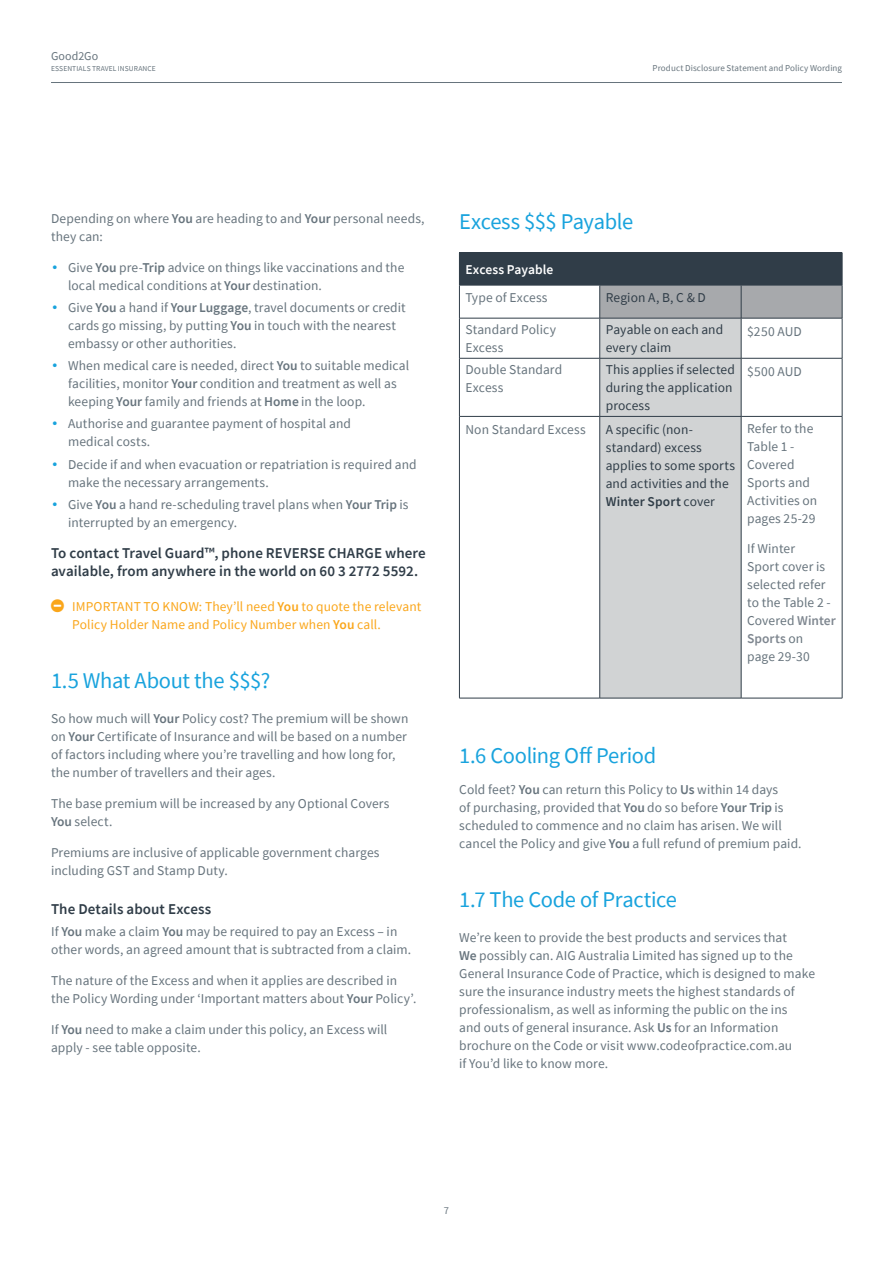
<style>
.page{position:relative;width:893px;height:1263px;background:#fff}
.page>*{position:absolute;margin:0;border:0;box-sizing:border-box;transform-origin:0 0}
.t1{font:22.5px "Source Sans Pro";letter-spacing:-.015em;color:#19a3dd}
.t2{font:600 15px/18px "Source Sans Pro";letter-spacing:.005em;color:#303d48}
.t3{font:13.5px/18px "Source Sans Pro";letter-spacing:.005em;color:#67747d}
.t4{font:13.5px/18px "Source Sans Pro";letter-spacing:.005em;color:#303d48}
.t5{font:13.5px/18px "Source Sans Pro";letter-spacing:.005em;color:#faa61a}
.t6{font:600 13.5px "Source Sans Pro";color:#fff}
.t7{font:12px "Source Sans Pro";letter-spacing:.005em;color:#67747d}
.t8{font:10.5px "Source Sans Pro";color:#67747d}
.t9{font:9px "Source Sans Pro";letter-spacing:.01em;color:#67747d}
.t10{font:7.5px "Source Sans Pro";letter-spacing:.01em;color:#67747d}
.s1{font-weight:600}
.s2{font-family:"AIG Futura";font-size:12.75px;color:#19a3dd}
.s3{font-weight:600;color:#7f8790}
</style>
<div class="page">
<hr style="left:51px;top:82px;width:791px;height:1px;background:#67747d">
<div style="left:459px;top:253px;width:383px;height:32px;background:#303d48"></div>
<div style="left:600px;top:286px;width:242px;height:32px;background:#a7a9ac"></div>
<div style="left:600px;top:319px;width:141px;height:379px;background:#d1d3d4"></div>
<hr style="left:459px;top:252px;width:141px;height:1px;background:#303d48">
<hr style="left:600px;top:252px;width:141px;height:1px;background:#303d48">
<hr style="left:741px;top:252px;width:101px;height:1px;background:#303d48">
<hr style="left:842px;top:253px;width:1px;height:32px;background:#303d48">
<hr style="left:459px;top:285px;width:141px;height:1px;background:#303d48">
<hr style="left:600px;top:285px;width:141px;height:1px;background:#303d48">
<hr style="left:741px;top:285px;width:101px;height:1px;background:#303d48">
<hr style="left:459px;top:285px;width:1px;height:33px;background:#303d48">
<hr style="left:599px;top:285px;width:1px;height:33px;background:#303d48">
<hr style="left:741px;top:285px;width:1px;height:33px;background:#303d48">
<hr style="left:842px;top:285px;width:1px;height:33px;background:#303d48">
<hr style="left:459px;top:318px;width:141px;height:1px;background:#303d48">
<hr style="left:459px;top:318px;width:1px;height:40px;background:#303d48">
<hr style="left:600px;top:318px;width:141px;height:1px;background:#303d48">
<hr style="left:599px;top:318px;width:1px;height:40px;background:#303d48">
<hr style="left:741px;top:318px;width:101px;height:1px;background:#303d48">
<hr style="left:741px;top:318px;width:1px;height:40px;background:#303d48">
<hr style="left:842px;top:318px;width:1px;height:40px;background:#303d48">
<hr style="left:459px;top:358px;width:141px;height:1px;background:#303d48">
<hr style="left:459px;top:358px;width:1px;height:58px;background:#303d48">
<hr style="left:600px;top:358px;width:141px;height:1px;background:#303d48">
<hr style="left:599px;top:358px;width:1px;height:58px;background:#303d48">
<hr style="left:741px;top:358px;width:101px;height:1px;background:#303d48">
<hr style="left:741px;top:358px;width:1px;height:58px;background:#303d48">
<hr style="left:842px;top:358px;width:1px;height:58px;background:#303d48">
<hr style="left:459px;top:416px;width:141px;height:1px;background:#303d48">
<hr style="left:459px;top:417px;width:1px;height:281px;background:#303d48">
<hr style="left:600px;top:416px;width:141px;height:1px;background:#303d48">
<hr style="left:599px;top:417px;width:1px;height:281px;background:#303d48">
<hr style="left:741px;top:416px;width:101px;height:1px;background:#303d48">
<hr style="left:741px;top:417px;width:1px;height:281px;background:#303d48">
<hr style="left:842px;top:417px;width:1px;height:281px;background:#303d48">
<hr style="left:459px;top:698px;width:141px;height:1px;background:#303d48">
<hr style="left:600px;top:698px;width:141px;height:1px;background:#303d48">
<hr style="left:741px;top:698px;width:101px;height:1px;background:#303d48">
<p class="t7" style="left:51px;top:48px;width:49px">Good2Go</p>
<p class="t10" style="left:51px;top:63px;width:106px">ESSENTIALS TRAVEL INSURANCE</p>
<p class="t9" style="left:652px;top:62px;width:191px">Product Disclosure Statement and Policy Wording</p>
<p class="t3" style="left:51px;top:209px;width:375px">Depending on where <span class="s1">You</span> are heading to and <span class="s1">Your</span> personal needs, they can:</p>
<p class="t3" style="left:68px;top:258px;width:338px;text-indent:-17px"><span class="s2">•</span> Give <span class="s1">You</span> pre-<span class="s1">Trip</span> advice on things like vaccinations and the local medical conditions at <span class="s1">Your</span> destination.</p>
<p class="t3" style="left:68px;top:298px;width:339px;text-indent:-17px"><span class="s2">•</span> Give <span class="s1">You</span> a hand if <span class="s1">Your Luggage</span>, travel documents or credit cards go missing, by putting <span class="s1">You</span> in touch with the nearest embassy or other authorities.</p>
<p class="t3" style="left:68px;top:356px;width:343px;text-indent:-17px"><span class="s2">•</span> When medical care is needed, direct <span class="s1">You</span> to suitable medical facilities, monitor <span class="s1">Your</span> condition and treatment as well as keeping <span class="s1">Your</span> family and friends at <span class="s1">Home</span> in the loop.</p>
<p class="t3" style="left:68px;top:415px;width:284px;text-indent:-17px"><span class="s2">•</span> Authorise and guarantee payment of hospital and medical costs.</p>
<p class="t3" style="left:68px;top:455px;width:350px;text-indent:-17px"><span class="s2">•</span> Decide if and when evacuation or repatriation is required and make the necessary arrangements.</p>
<p class="t3" style="left:68px;top:495px;width:342px;text-indent:-17px"><span class="s2">•</span> Give <span class="s1">You</span> a hand re-scheduling travel plans when <span class="s1">Your Trip</span> is interrupted by an emergency.</p>
<p class="t2" style="left:51px;top:543px;width:376px">To contact Travel Guard™, phone REVERSE CHARGE where available, from anywhere in the world on 60 3 2772 5592.</p>
<p class="t5" style="left:72px;top:597px;width:351px">IMPORTANT TO KNOW: They’ll need <span class="s1">You</span> to quote the relevant<br>Policy Holder Name and Policy Number when <span class="s1">You</span> call.</p>
<h1 class="t1" style="left:51px;top:666px;width:221px">1.5 What About the $$$?</h1>
<p class="t3" style="left:51px;top:709px;width:359px">So how much will <span class="s1">Your</span> Policy cost? The premium will be shown on <span class="s1">Your</span> Certificate of Insurance and will be based on a number of factors including where you’re travelling and how long for, the number of travellers and their ages.</p>
<p class="t3" style="left:51px;top:794px;width:340px">The base premium will be increased by any Optional Covers<br><span class="s1">You</span> select.</p>
<p class="t3" style="left:51px;top:843px;width:330px">Premiums are inclusive of applicable government charges including GST and Stamp Duty.</p>
<p class="t2" style="left:51px;top:900px;width:162px">The Details about Excess</p>
<p class="t3" style="left:51px;top:922px;width:362px">If <span class="s1">You</span> make a claim <span class="s1">You</span> may be required to pay an Excess – in other words, an agreed amount that is subtracted from a claim.</p>
<p class="t3" style="left:51px;top:971px;width:367px">The nature of the Excess and when it applies are described in the Policy Wording under ‘Important matters about <span class="s1">Your</span> Policy’.</p>
<p class="t3" style="left:51px;top:1020px;width:338px">If <span class="s1">You</span> need to make a claim under this policy, an Excess will apply - see table opposite.</p>
<h1 class="t1" style="left:459px;top:208px;width:175px">Excess $$$ Payable</h1>
<p class="t6" style="left:465px;top:261px;width:89px">Excess Payable</p>
<p class="t3" style="left:465px;top:288px;width:84px">Type of Excess</p>
<p class="t4" style="left:606px;top:288px;width:102px">Region A, B, C &amp; D</p>
<p class="t3" style="left:465px;top:321px;width:92px">Standard Policy<br>Excess</p>
<p class="t4" style="left:606px;top:321px;width:119px">Payable on each and every claim</p>
<p class="t3" style="left:747px;top:322px;width:56px">$250 AUD</p>
<p class="t3" style="left:465px;top:361px;width:98px">Double Standard<br>Excess</p>
<p class="t4" style="left:606px;top:361px;width:131px">This applies if selected during the application process</p>
<p class="t3" style="left:747px;top:362px;width:56px">$500 AUD</p>
<p class="t3" style="left:465px;top:420px;width:122px">Non Standard Excess</p>
<p class="t4" style="left:606px;top:420px;width:131px">A specific (non&shy;standard) excess applies to some sports and activities and the<br><span class="s1">Winter Sport</span> cover</p>
<p class="t3" style="left:747px;top:419px;width:72px">Refer to the<br>Table 1 -<br>Covered<br>Sports and<br>Activities on pages 25-29</p>
<p class="t3" style="left:747px;top:540px;width:90px">If Winter<br>Sport cover is selected refer to the Table 2 -<br>Covered <span class="s3">Winter<br>Sports</span> on<br>page 29-30</p>
<h1 class="t1" style="left:459px;top:741px;width:199px">1.6 Cooling Off Period</h1>
<p class="t3" style="left:459px;top:780px;width:344px">Cold feet? <span class="s1">You</span> can return this Policy to <span class="s1">Us</span> within 14 days<br>of purchasing, provided that <span class="s1">You</span> do so before <span class="s1">Your Trip</span> is scheduled to commence and no claim has arisen. We will cancel the Policy and give <span class="s1">You</span> a full refund of premium paid.</p>
<h1 class="t1" style="left:459px;top:885px;width:219px">1.7 The Code of Practice</h1>
<p class="t3" style="left:459px;top:928px;width:357px">We’re keen to provide the best products and services that<br><span class="s1">We</span> possibly can. AIG Australia Limited has signed up to the General Insurance Code of Practice, which is designed to make sure the insurance industry meets the highest standards of professionalism, as well as informing the public on the ins<br>and outs of general insurance. Ask <span class="s1">Us</span> for an Information brochure on the Code or visit www.codeofpractice.com.au<br>if You’d like to know more.</p>
<p class="t8" style="left:444px;top:1204px;width:7px">7</p>
</div>
